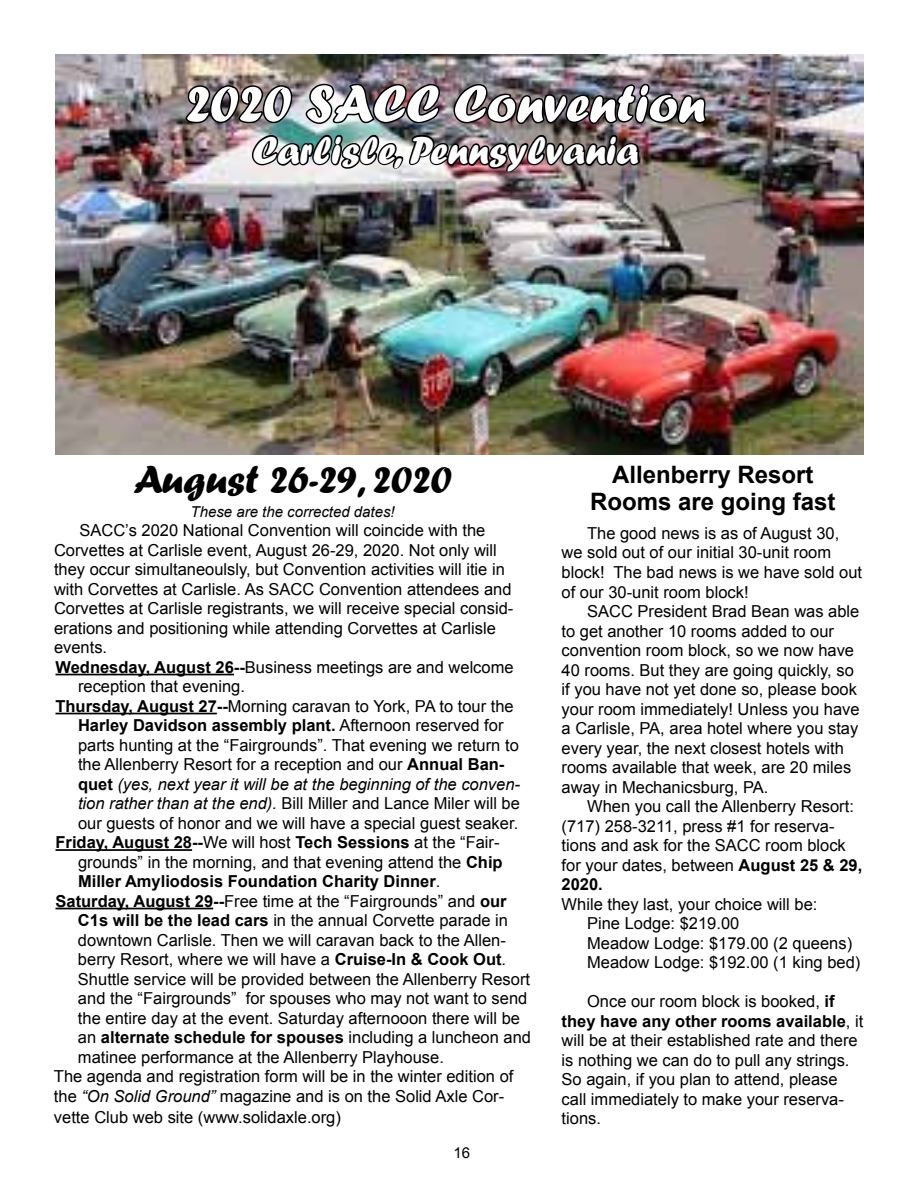
<style>
.page{position:relative;width:918px;height:1188px;background:#fff}
.page>*{position:absolute;margin:0;border:0;box-sizing:border-box;transform-origin:0 0}
.t1{font:54px "Forte";color:#fff}
.t2{font:40.5px "Forte";color:#fff}
.t3{font:40.5px "Forte";color:#000}
.t4{font:700 24px/27px "Arial";color:#000;text-align:center}
.t5{font:16.5px/19.5px "Arial";color:#000}
.t6{font:700 16.5px "Arial";color:#000}
.t7{font:italic 16.5px "Arial";color:#000}
.t8{font:italic 15px "Arial";color:#000}
.t9{font:15px "Arial";color:#000}
.s1{font-weight:700}
.s2{font-weight:400}
.s3{font-weight:700;font-style:normal}
.s4{font-style:italic}
</style>
<div class="page">
<img style="left:55px;top:54px;width:809px;height:400px">
<img style="left:184px;top:54px;width:524px;height:120px">
<hr style="left:56px;top:674px;width:178px;height:1px;background:#000">
<hr style="left:56px;top:713px;width:161px;height:1px;background:#000">
<hr style="left:56px;top:849px;width:136px;height:2px;background:#000">
<hr style="left:56px;top:908px;width:157px;height:1px;background:#000">
<h1 class="t1" style="left:186px;top:72px;width:521px">2020 SACC Convention</h1>
<h2 class="t2" style="left:252px;top:127px;width:388px">Carlisle, Pennsylvania</h2>
<h2 class="t3" style="left:133px;top:456px;width:320px">August 26-29, 2020</h2>
<p class="t8" style="left:191px;top:502px;width:206px">These are the corrected dates!</p>
<p class="t5" style="left:79px;top:521px;width:407px">SACC’s 2020 National Convention will coincide with the</p>
<p class="t5" style="left:54px;top:540px;width:444px">Corvettes at Carlisle event, August 26-29, 2020. Not only will</p>
<p class="t5" style="left:54px;top:560px;width:452px">they occur simultaneoulsly, but Convention activities will itie in</p>
<p class="t5" style="left:54px;top:579px;width:459px">with Corvettes at Carlisle. As SACC Convention attendees and</p>
<p class="t5" style="left:54px;top:599px;width:461px">Corvettes at Carlisle registrants, we will receive special consid-</p>
<p class="t5" style="left:54px;top:618px;width:444px">erations and positioning while attending Corvettes at Carlisle</p>
<p class="t5" style="left:54px;top:638px;width:55px">events.</p>
<p class="t5" style="left:56px;top:657px;width:460px"><span class="s1">Wednesday, August 26--</span>Business meetings are and welcome</p>
<p class="t5" style="left:78px;top:677px;width:168px">reception that evening.</p>
<p class="t5" style="left:56px;top:696px;width:460px"><span class="s1">Thursday, August 27--</span>Morning caravan to York, PA to tour the</p>
<p class="t6" style="left:78px;top:715px;width:427px">Harley Davidson assembly plant. <span class="s2">Afternoon reserved for</span></p>
<p class="t5" style="left:78px;top:735px;width:442px">parts hunting at the “Fairgrounds”. That evening we return to</p>
<p class="t5" style="left:78px;top:755px;width:428px">the Allenberry Resort for a reception and our <span class="s1">Annual Ban-</span></p>
<p class="t7" style="left:78px;top:773px;width:444px"><span class="s3">quet</span> (yes, next year it will be at the beginning of the conven-</p>
<p class="t5" style="left:78px;top:794px;width:444px"><span class="s4">tion rather than at the end).</span> Bill Miller and Lance Miler will be</p>
<p class="t5" style="left:78px;top:813px;width:442px">our guests of honor and we will have a special guest seaker.</p>
<p class="t6" style="left:56px;top:832px;width:446px">Friday, August 28--<span class="s2">We will host</span> Tech Sessions <span class="s2">at the “Fair-</span></p>
<p class="t5" style="left:78px;top:852px;width:426px">grounds” in the morning, and that evening attend the <span class="s1">Chip</span></p>
<p class="t6" style="left:78px;top:871px;width:364px">Miller Amyliodosis Foundation Charity Dinner<span class="s2">.</span></p>
<p class="t5" style="left:56px;top:891px;width:453px"><span class="s1">Saturday, August 29--</span>Free time at the “Fairgrounds” and <span class="s1">our</span></p>
<p class="t5" style="left:78px;top:911px;width:432px"><span class="s1">C1s will be the lead cars</span> in the annual Corvette parade in</p>
<p class="t5" style="left:78px;top:930px;width:429px">downtown Carlisle. Then we will caravan back to the Allen-</p>
<p class="t5" style="left:78px;top:950px;width:430px">berry Resort, where we will have a <span class="s1">Cruise-In &amp; Cook Out</span>.</p>
<p class="t5" style="left:78px;top:969px;width:454px">Shuttle service will be provided between the Allenberry Resort</p>
<p class="t5" style="left:78px;top:989px;width:451px">and the “Fairgrounds” for spouses who may not want to send</p>
<p class="t5" style="left:78px;top:1008px;width:444px">the entire day at the event. Saturday afternooon there will be</p>
<p class="t6" style="left:78px;top:1027px;width:455px"><span class="s2">an</span> alternate schedule for spouses <span class="s2">including a luncheon and</span></p>
<p class="t5" style="left:78px;top:1048px;width:367px">matinee performance at the Allenberry Playhouse.</p>
<p class="t5" style="left:54px;top:1067px;width:461px">The agenda and registration form will be in the winter edition of</p>
<p class="t5" style="left:54px;top:1087px;width:452px">the <span class="s4">“On Solid Ground”</span> magazine and is on the Solid Axle Cor-</p>
<p class="t5" style="left:54px;top:1108px;width:289px">vette Club web site (www.solidaxle.org)</p>
<p class="t9" style="left:454px;top:1143px;width:18px">16</p>
<h3 class="t4" style="left:590px;top:462px;width:247px">Allenberry Resort<br>Rooms are going fast</h3>
<p class="t5" style="left:562px;top:524px;width:302px;text-indent:25px">The good news is as of August 30, we sold out of our initial 30-unit room block! The bad news is we have sold out of our 30-unit room block!</p>
<p class="t5" style="left:562px;top:602px;width:300px;text-indent:25px">SACC President Brad Bean was able to get another 10 rooms added to our convention room block, so we now have 40 rooms. But they are going quickly, so if you have not yet done so, please book your room immediately! Unless you have a Carlisle, PA, area hotel where you stay every year, the next closest hotels with rooms available that week, are 20 miles away in Mechanicsburg, PA.</p>
<p class="t5" style="left:562px;top:797px;width:302px;text-indent:25px">When you call the Allenberry Resort: (717) 258-3211, press #1 for reserva&shy;tions and ask for the SACC room block for your dates, between <span class="s1">August 25 &amp; 29,<br>2020.</span></p>
<p class="t5" style="left:587px;top:894px;width:275px;text-indent:-25px">While they last, your choice will be:<br>Pine Lodge: $219.00<br>Meadow Lodge: $179.00 (2 queens)<br>Meadow Lodge: $192.00 (1 king bed)</p>
<p class="t5" style="left:562px;top:992px;width:303px;text-indent:25px">Once our room block is booked, <span class="s1">if they have any other rooms available</span>, it will be at their established rate and there is nothing we can do to pull any strings.<br>So again, if you plan to attend, please call immediately to make your reserva&shy;tions.</p>
</div>
